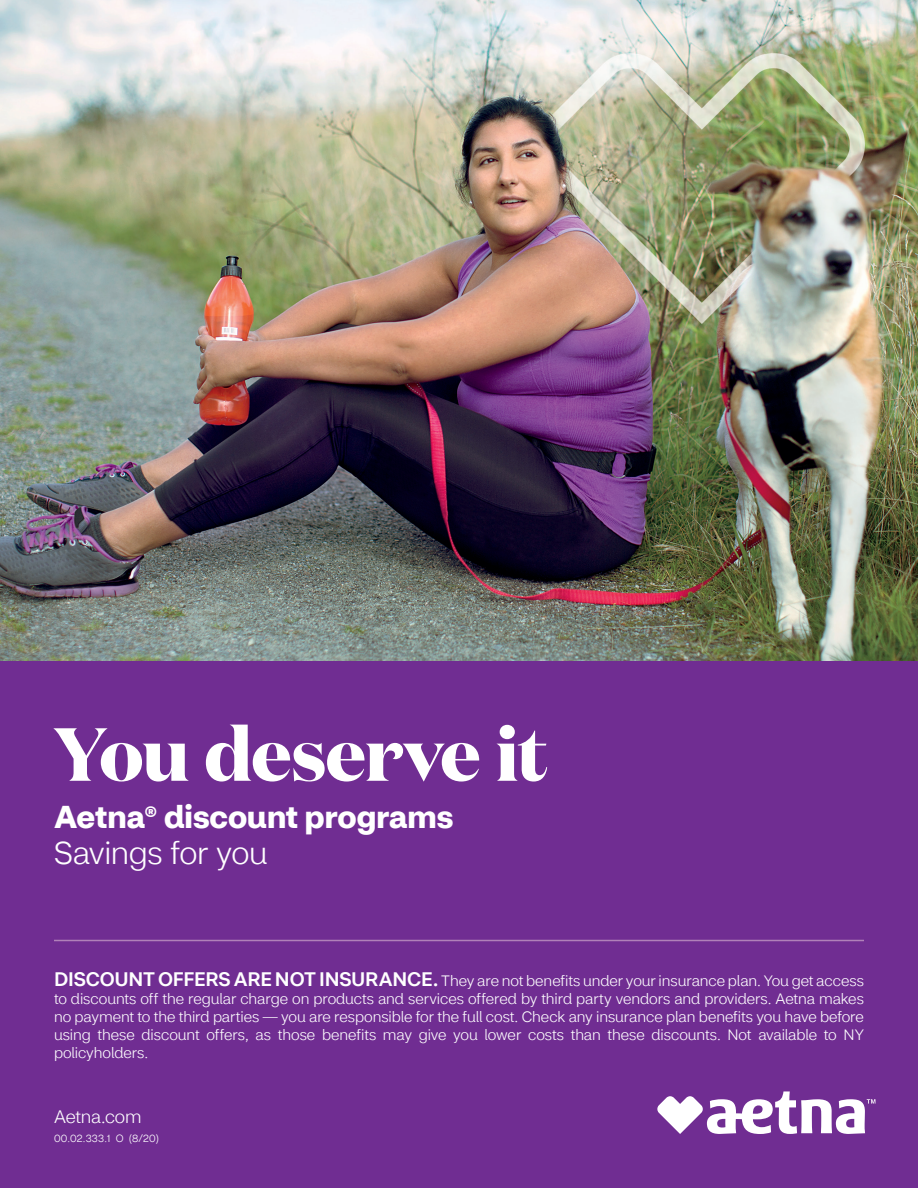
<style>
.page{position:relative;width:918px;height:1188px;background:#fff}
.page>*{position:absolute;margin:0;border:0;box-sizing:border-box;transform-origin:0 0}
.t1{font:700 75px "Domaine Display";letter-spacing:-.015em;color:#fff}
.t2{font:700 31.5px "CVS Health Sans";color:#fff}
.t3{font:300 31.5px "CVS Health Sans";letter-spacing:-.015em;color:#fff}
.t4{font:300 18px "CVS Health Sans";letter-spacing:-.015em;color:#fff}
.t5{font:300 15px/18px "CVS Health Sans";letter-spacing:-.005em;color:#fff;text-align:justify}
.t6{font:300 10.5px "CVS Health Sans";letter-spacing:.025em;color:#fff}
.s1{font-size:25.5px}
.s2{font-weight:500;font-size:19.5px}
</style>
<div class="page">
<img style="left:0;top:0;width:918px;height:662px">
<div style="left:0;top:662px;width:918px;height:526px;background:#702d92"></div>
<hr style="left:54px;top:940px;width:810px;height:1px;background:#b081b9">
<svg style="left:657px;top:1091px;width:218px;height:43px"></svg>
<h1 class="t1" style="left:54px;top:705px;width:495px">You deserve it</h1>
<h2 class="t2" style="left:54px;top:797px;width:401px">Aetna<span class="s1">®</span> discount programs</h2>
<p class="t3" style="left:54px;top:834px;width:215px">Savings for you</p>
<p class="t5" style="left:54px;top:972px;width:812px"><span class="s2">DISCOUNT OFFERS ARE NOT INSURANCE.</span> They are not benefits under your insurance plan. You get access to discounts off the regular charge on products and services offered by third party vendors and providers. Aetna makes no payment to the third parties — you are responsible for the full cost. Check any insurance plan benefits you have before using these discount offers, as those benefits may give you lower costs than these discounts. Not available to NY policyholders.</p>
<p class="t4" style="left:54px;top:1106px;width:89px">Aetna.com</p>
<p class="t6" style="left:54px;top:1132px;width:107px">00.02.333.1 O (8/20)</p>
</div>
